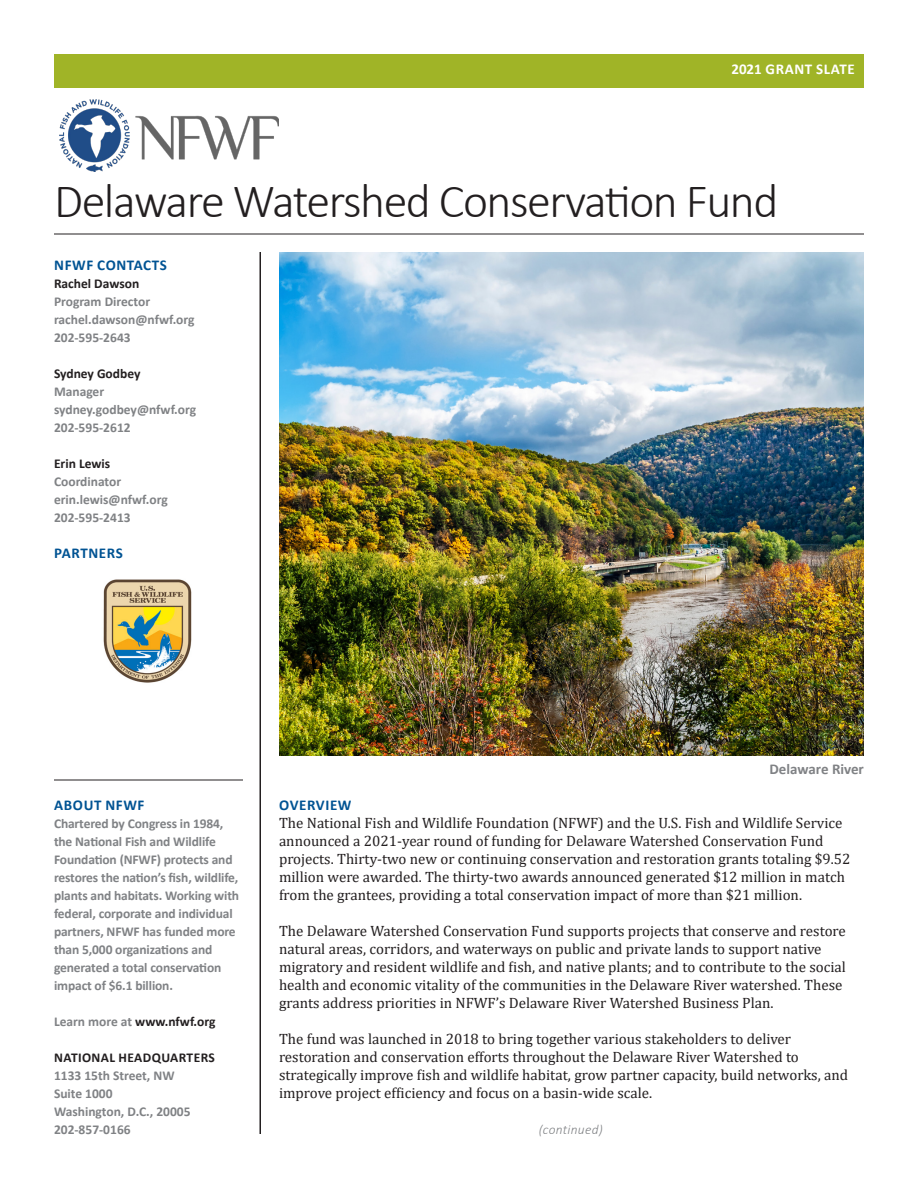
<style>
.page{position:relative;width:918px;height:1188px;background:#fff}
.page>*{position:absolute;margin:0;border:0;box-sizing:border-box;transform-origin:0 0}
.t1{font:300 48px "Calibri";letter-spacing:-.03em;color:#231f20}
.t2{font:15px/18px "Cambria";color:#231f20}
.t3{font:700 15px "Calibri";letter-spacing:.04em;color:#015393}
.t4{font:700 15px "Calibri";letter-spacing:.04em;color:#fff}
.t5{font:700 15px "Calibri";color:#808285}
.t6{font:700 13.5px/18px "Calibri";letter-spacing:-.01em;color:#808285}
.t7{font:700 13.5px "Calibri";color:#231f20}
.t8{font:700 13.5px/18px "Calibri";letter-spacing:.02em;color:#231f20}
.t9{font:italic 300 13.5px "Calibri";letter-spacing:.02em;color:#808285}
.s1{color:#808285}
</style>
<div class="page">
<img style="left:60px;top:100px;width:219px;height:71px">
<hr style="left:54px;top:234px;width:810px;height:1px;background:#231f20">
<div style="left:54px;top:54px;width:810px;height:33px;background:#a0b427"></div>
<hr style="left:260px;top:252px;width:1px;height:882px;background:#231f20">
<hr style="left:54px;top:780px;width:189px;height:1px;background:#231f20">
<img style="left:279px;top:252px;width:585px;height:504px">
<img style="left:103px;top:579px;width:89px;height:104px">
<p class="t4" style="left:731px;top:59px;width:125px">2021 GRANT SLATE</p>
<p class="t1" style="left:54px;top:171px;width:726px">Delaware Watershed Conservation Fund</p>
<p class="t3" style="left:54px;top:254px;width:114px">NFWF CONTACTS</p>
<p class="t7" style="left:54px;top:274px;width:87px">Rachel Dawson</p>
<p class="t6" style="left:54px;top:292px;width:98px">Program Director</p>
<p class="t6" style="left:54px;top:310px;width:142px">rachel.dawson@nfwf.org</p>
<p class="t6" style="left:54px;top:328px;width:78px">202-595-2643</p>
<p class="t7" style="left:54px;top:364px;width:88px">Sydney Godbey</p>
<p class="t6" style="left:54px;top:382px;width:52px">Manager</p>
<p class="t6" style="left:54px;top:400px;width:144px">sydney.godbey@nfwf.org</p>
<p class="t6" style="left:54px;top:418px;width:78px">202-595-2612</p>
<p class="t7" style="left:54px;top:454px;width:58px">Erin Lewis</p>
<p class="t6" style="left:54px;top:472px;width:69px">Coordinator</p>
<p class="t6" style="left:54px;top:490px;width:115px">erin.lewis@nfwf.org</p>
<p class="t6" style="left:54px;top:508px;width:78px">202-595-2413</p>
<p class="t3" style="left:54px;top:542px;width:70px">PARTNERS</p>
<p class="t3" style="left:54px;top:794px;width:92px">ABOUT NFWF</p>
<p class="t6" style="left:54px;top:814px;width:187px">Chartered by Congress in 1984, the National Fish and Wildlife<br>Foundation (NFWF) protects and restores the nation’s fish, wildlife, plants and habitats. Working with federal, corporate and individual partners, NFWF has funded more than 5,000 organizations and generated a total conservation impact of $6.1 billion.</p>
<p class="t7" style="left:54px;top:1012px;width:163px"><span class="s1">Learn more at</span> www.nfwf.org</p>
<p class="t8" style="left:54px;top:1048px;width:162px">NATIONAL HEADQUARTERS<br><span class="s1">1133 15th Street, NW</span></p>
<p class="t6" style="left:54px;top:1084px;width:60px">Suite 1000</p>
<p class="t6" style="left:54px;top:1102px;width:138px">Washington, D.C., 20005<br>202-857-0166</p>
<p class="t5" style="left:770px;top:758px;width:96px">Delaware River</p>
<p class="t3" style="left:279px;top:794px;width:74px">OVERVIEW</p>
<p class="t2" style="left:279px;top:814px;width:573px">The National Fish and Wildlife Foundation (NFWF) and the U.S. Fish and Wildlife Service announced a 2021-year round of funding for Delaware Watershed Conservation Fund projects. Thirty-two new or continuing conservation and restoration grants totaling $9.52 million were awarded. The thirty-two awards announced generated $12 million in match from the grantees, providing a total conservation impact of more than $21 million.</p>
<p class="t2" style="left:279px;top:922px;width:568px">The Delaware Watershed Conservation Fund supports projects that conserve and restore natural areas, corridors, and waterways on public and private lands to support native migratory and resident wildlife and fish, and native plants; and to contribute to the social health and economic vitality of the communities in the Delaware River watershed. These grants address priorities in NFWF’s Delaware River Watershed Business Plan.</p>
<p class="t2" style="left:279px;top:1030px;width:571px">The fund was launched in 2018 to bring together various stakeholders to deliver restoration and conservation efforts throughout the Delaware River Watershed to strategically improve fish and wildlife habitat, grow partner capacity, build networks, and improve project efficiency and focus on a basin-wide scale.</p>
<p class="t9" style="left:539px;top:1121px;width:66px">(continued)</p>
</div>
